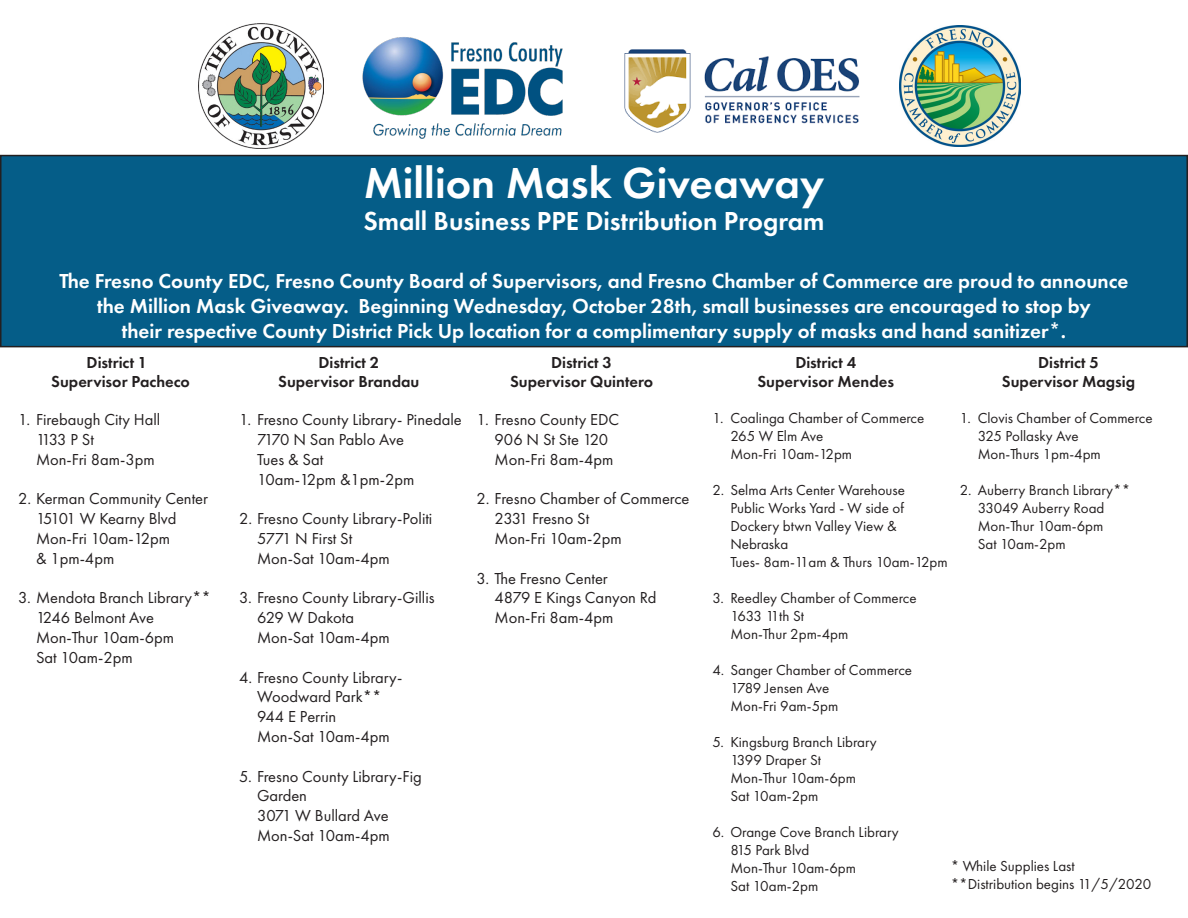
<style>
.page{position:relative;width:1188px;height:918px;background:#fff}
.page>*{position:absolute;margin:0;border:0;box-sizing:border-box;transform-origin:0 0}
.t1{font:600 45px "Futura PT";color:#fff}
.t2{font:600 27px "Futura PT";color:#fff}
.t3{font:600 21px "Futura PT";color:#fff}
.t4{font:16.5px/19.8px "Futura PT";color:#231f20}
.t5{font:600 16.5px/19.8px "Futura PT";color:#231f20;text-align:center}
.t6{font:15px/18px "Futura PT";color:#231f20}
</style>
<div class="page">
<img style="left:362px;top:37px;width:201px;height:102px">
<div style="left:1px;top:156px;width:1186px;height:191px;background:#055d88"></div>
<div style="left:0;top:155px;width:1188px;height:192px;border:2px solid #231f20"></div>
<img style="left:624px;top:49px;width:236px;height:84px">
<img style="left:198px;top:23px;width:126px;height:126px">
<img style="left:900px;top:25px;width:121px;height:121px">
<p class="t1" style="left:364px;top:155px;width:462px">Million Mask Giveaway</p>
<p class="t2" style="left:363px;top:205px;width:463px">Small Business PPE Distribution Program</p>
<p class="t3" style="left:59px;top:268px;width:1071px">The Fresno County EDC, Fresno County Board of Supervisors, and Fresno Chamber of Commerce are proud to announce</p>
<p class="t3" style="left:97px;top:293px;width:995px">the Million Mask Giveaway. Beginning Wednesday, October 28th, small businesses are encouraged to stop by</p>
<p class="t3" style="left:122px;top:318px;width:946px">their respective County District Pick Up location for a complimentary supply of masks and hand sanitizer*.</p>
<p class="t5" style="left:87px;top:352px;width:62px">District 1</p>
<p class="t5" style="left:51px;top:372px;width:140px">Supervisor Pacheco</p>
<p class="t4" style="left:18px;top:410px;width:144px">1. Firebaugh City Hall</p>
<p class="t4" style="left:36px;top:429px;width:59px">1133 P St</p>
<p class="t4" style="left:36px;top:449px;width:120px">Mon-Fri 8am-3pm</p>
<p class="t4" style="left:18px;top:489px;width:192px">2. Kerman Community Center</p>
<p class="t4" style="left:36px;top:509px;width:142px">15101 W Kearny Blvd</p>
<p class="t4" style="left:36px;top:528px;width:136px">Mon-Fri 10am-12pm</p>
<p class="t4" style="left:36px;top:548px;width:80px">&amp; 1pm-4pm</p>
<p class="t4" style="left:18px;top:588px;width:194px">3. Mendota Branch Library**</p>
<p class="t4" style="left:36px;top:608px;width:120px">1246 Belmont Ave</p>
<p class="t4" style="left:36px;top:627px;width:140px">Mon-Thur 10am-6pm</p>
<p class="t4" style="left:36px;top:647px;width:98px">Sat 10am-2pm</p>
<p class="t5" style="left:318px;top:352px;width:62px">District 2</p>
<p class="t5" style="left:278px;top:372px;width:143px">Supervisor Brandau</p>
<p class="t4" style="left:239px;top:410px;width:224px">1. Fresno County Library- Pinedale</p>
<p class="t4" style="left:257px;top:429px;width:149px">7170 N San Pablo Ave</p>
<p class="t4" style="left:257px;top:449px;width:68px">Tues &amp; Sat</p>
<p class="t4" style="left:257px;top:469px;width:159px">10am-12pm &amp;1pm-2pm</p>
<p class="t4" style="left:239px;top:509px;width:195px">2. Fresno County Library-Politi</p>
<p class="t4" style="left:257px;top:528px;width:97px">5771 N First St</p>
<p class="t4" style="left:257px;top:548px;width:134px">Mon-Sat 10am-4pm</p>
<p class="t4" style="left:239px;top:588px;width:197px">3. Fresno County Library-Gillis</p>
<p class="t4" style="left:257px;top:608px;width:99px">629 W Dakota</p>
<p class="t4" style="left:257px;top:627px;width:134px">Mon-Sat 10am-4pm</p>
<p class="t4" style="left:239px;top:667px;width:165px;text-align:center">4. Fresno County Library-<br>Woodward Park**</p>
<p class="t4" style="left:257px;top:707px;width:81px">944 E Perrin</p>
<p class="t4" style="left:257px;top:726px;width:134px">Mon-Sat 10am-4pm</p>
<p class="t4" style="left:257px;top:766px;width:166px;text-indent:-18px">5. Fresno County Library-Fig<br>Garden</p>
<p class="t4" style="left:257px;top:806px;width:133px">3071 W Bullard Ave</p>
<p class="t4" style="left:257px;top:825px;width:134px">Mon-Sat 10am-4pm</p>
<p class="t5" style="left:510px;top:352px;width:145px">District 3<br>Supervisor Quintero</p>
<p class="t4" style="left:495px;top:410px;width:126px;text-indent:-18px">1. Fresno County EDC<br>906 N St Ste 120<br>Mon-Fri 8am-4pm</p>
<p class="t4" style="left:495px;top:489px;width:196px;text-indent:-18px">2. Fresno Chamber of Commerce<br>2331 Fresno St<br>Mon-Fri 10am-2pm</p>
<p class="t4" style="left:495px;top:568px;width:163px;text-indent:-18px">3. The Fresno Center<br>4879 E Kings Canyon Rd<br>Mon-Fri 8am-4pm</p>
<p class="t5" style="left:795px;top:352px;width:62px">District 4</p>
<p class="t5" style="left:757px;top:372px;width:138px">Supervisor Mendes</p>
<p class="t6" style="left:712px;top:409px;width:214px">1. Coalinga Chamber of Commerce</p>
<p class="t6" style="left:730px;top:427px;width:95px">265 W Elm Ave</p>
<p class="t6" style="left:730px;top:445px;width:123px">Mon-Fri 10am-12pm</p>
<p class="t6" style="left:712px;top:481px;width:194px">2. Selma Arts Center Warehouse</p>
<p class="t6" style="left:730px;top:499px;width:175px">Public Works Yard - W side of<br>Dockery btwn Valley View &amp;<br>Nebraska</p>
<p class="t6" style="left:730px;top:553px;width:219px">Tues- 8am-11am &amp; Thurs 10am-12pm</p>
<p class="t6" style="left:712px;top:589px;width:206px">3. Reedley Chamber of Commerce</p>
<p class="t6" style="left:730px;top:607px;width:75px">1633 11th St</p>
<p class="t6" style="left:730px;top:625px;width:120px">Mon-Thur 2pm-4pm</p>
<p class="t6" style="left:712px;top:661px;width:201px">4. Sanger Chamber of Commerce</p>
<p class="t6" style="left:730px;top:679px;width:101px">1789 Jensen Ave</p>
<p class="t6" style="left:730px;top:697px;width:110px">Mon-Fri 9am-5pm</p>
<p class="t6" style="left:712px;top:733px;width:166px">5. Kingsburg Branch Library</p>
<p class="t6" style="left:730px;top:751px;width:92px">1399 Draper St</p>
<p class="t6" style="left:730px;top:769px;width:127px">Mon-Thur 10am-6pm</p>
<p class="t6" style="left:730px;top:787px;width:90px">Sat 10am-2pm</p>
<p class="t6" style="left:712px;top:823px;width:188px">6. Orange Cove Branch Library</p>
<p class="t6" style="left:730px;top:841px;width:81px">815 Park Blvd</p>
<p class="t6" style="left:730px;top:859px;width:127px">Mon-Thur 10am-6pm</p>
<p class="t6" style="left:730px;top:877px;width:90px">Sat 10am-2pm</p>
<p class="t5" style="left:1002px;top:352px;width:135px">District 5<br>Supervisor Magsig</p>
<p class="t6" style="left:978px;top:409px;width:177px;text-indent:-18px">1. Clovis Chamber of Commerce<br>325 Pollasky Ave<br>Mon-Thurs 1pm-4pm</p>
<p class="t6" style="left:978px;top:481px;width:154px;text-indent:-18px">2. Auberry Branch Library**<br>33049 Auberry Road<br>Mon-Thur 10am-6pm<br>Sat 10am-2pm</p>
<p class="t6" style="left:951px;top:857px;width:126px">* While Supplies Last</p>
<p class="t6" style="left:951px;top:875px;width:202px">**Distribution begins 11/5/2020</p>
</div>
